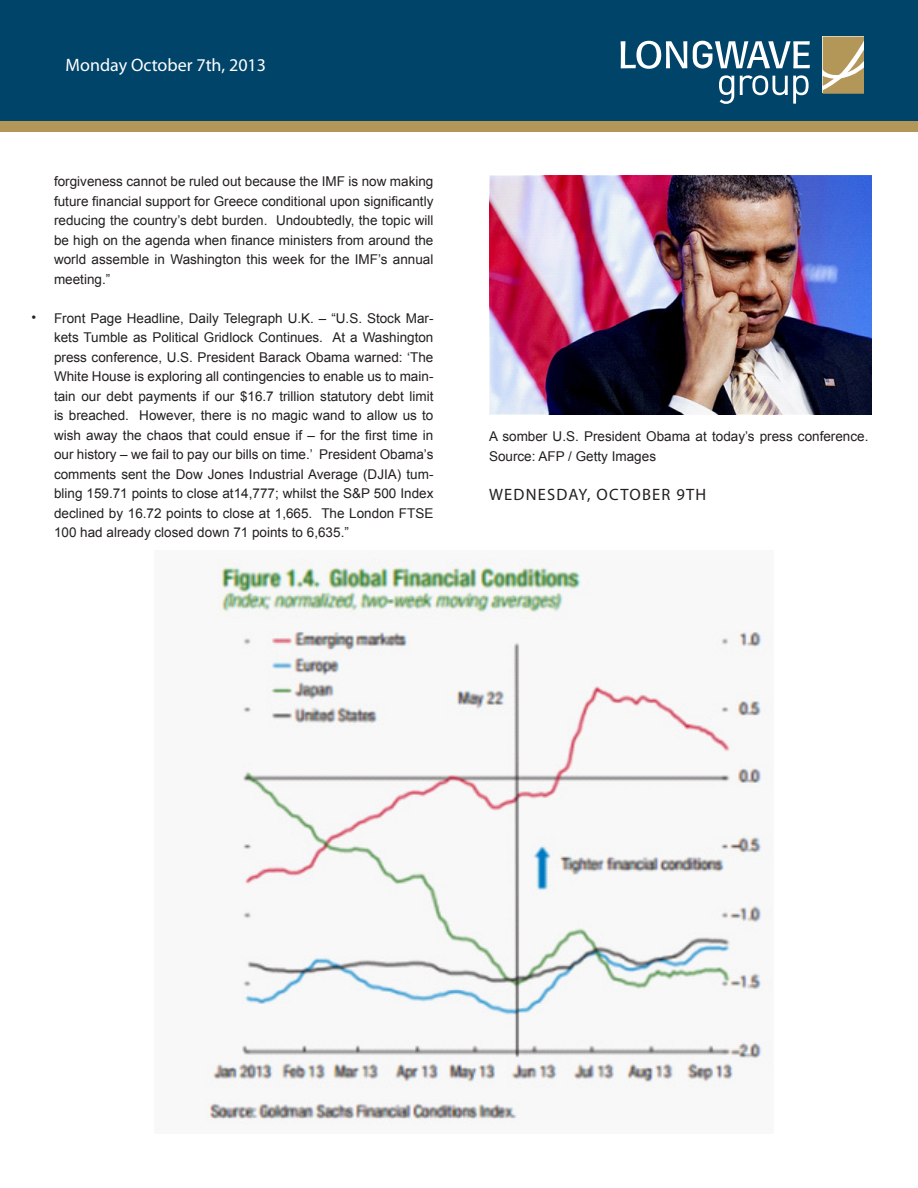
<style>
.page{position:relative;width:918px;height:1188px;background:#fff}
.page>*{position:absolute;margin:0;border:0;box-sizing:border-box;transform-origin:0 0}
.t1{font:18px "Myriad Pro";color:#fff}
.t2{font:16.5px "Myriad Pro";letter-spacing:.075em;color:#231f20}
.t3{font:13.5px/19.5px "Arial";color:#231f20;text-align:justify}
</style>
<div class="page">
<div style="left:0;top:0;width:918px;height:123px;background:#00446a"></div>
<img style="left:206px;top:558px;width:565px;height:566px">
<img style="left:489px;top:176px;width:383px;height:238px">
<div style="left:0;top:122px;width:918px;height:10px;background:#b39759"></div>
<svg style="left:621px;top:41px;width:66px;height:28px"></svg>
<svg style="left:693px;top:41px;width:117px;height:27px"></svg>
<svg style="left:719px;top:75px;width:15px;height:29px"></svg>
<svg style="left:740px;top:75px;width:69px;height:29px"></svg>
<svg style="left:823px;top:37px;width:41px;height:57px"></svg>
<p class="t1" style="left:66px;top:54px;width:202px">Monday October 7th, 2013</p>
<p class="t3" style="left:32px;top:307px;width:6px">•</p>
<p class="t3" style="left:54px;top:172px;width:381px">forgiveness cannot be ruled out because the IMF is now making future financial support for Greece conditional upon significantly reducing the country’s debt burden. Undoubtedly, the topic will be high on the agenda when finance ministers from around the world assemble in Washington this week for the IMF’s annual meeting.”</p>
<p class="t3" style="left:54px;top:309px;width:381px">Front Page Headline, Daily Telegraph U.K. – “U.S. Stock Mar&shy;kets Tumble as Political Gridlock Continues. At a Washington press conference, U.S. President Barack Obama warned: ‘The White House is exploring all contingencies to enable us to main&shy;tain our debt payments if our $16.7 trillion statutory debt limit is breached. However, there is no magic wand to allow us to wish away the chaos that could ensue if – for the first time in our history – we fail to pay our bills on time.’ President Obama’s comments sent the Dow Jones Industrial Average (DJIA) tum&shy;bling 159.71 points to close at14,777; whilst the S&amp;P 500 Index declined by 16.72 points to close at 1,665. The London FTSE 100 had already closed down 71 points to 6,635.”</p>
<p class="t3" style="left:489px;top:427px;width:381px">A somber U.S. President Obama at today’s press conference.<br>Source: AFP / Getty Images</p>
<p class="t2" style="left:489px;top:484px;width:219px">WEDNESDAY, OCTOBER 9TH</p>
</div>
